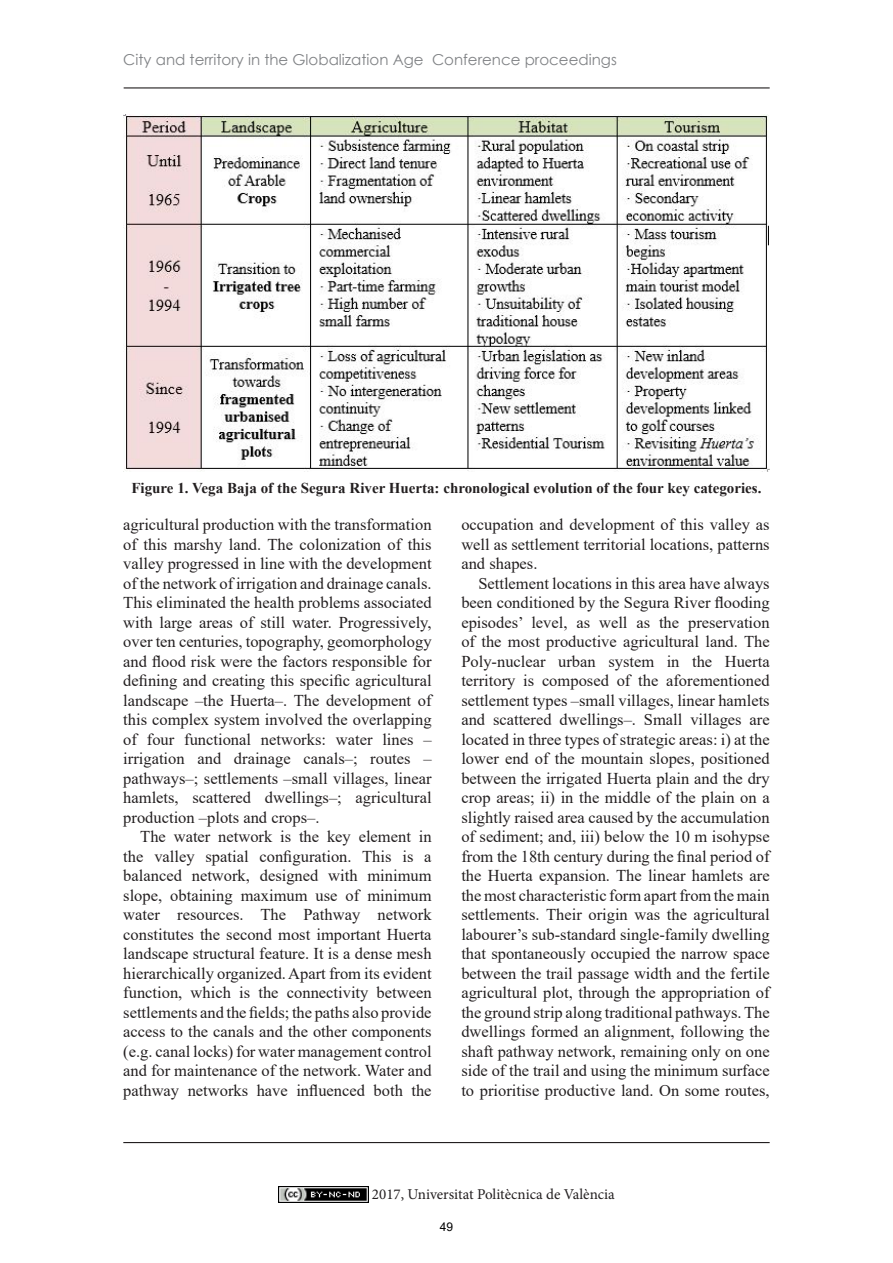
<style>
.page{position:relative;width:893px;height:1263px;background:#fff}
.page>*{position:absolute;margin:0;border:0;box-sizing:border-box;transform-origin:0 0}
.t1{font:16.5px/19.5px "Times New Roman";color:#231f20;text-align:justify}
.t2{font:700 15px "Times New Roman";color:#231f20}
.t3{font:15px "Century Gothic";color:#808285}
.t4{font:15px "Minion Pro";color:#231f20}
.t5{font:12px "Arial";color:#000}
</style>
<div class="page">
<hr style="left:124px;top:87px;width:646px;height:1px;background:#231f20">
<hr style="left:123px;top:1142px;width:647px;height:1px;background:#231f20">
<img style="left:278px;top:1186px;width:90px;height:17px">
<img style="left:123px;top:115px;width:647px;height:356px">
<p class="t3" style="left:123px;top:49px;width:495px">City and territory in the Globalization Age Conference proceedings</p>
<p class="t2" style="left:131px;top:477px;width:632px">Figure 1. Vega Baja of the Segura River Huerta: chronological evolution of the four key categories.</p>
<p class="t1" style="left:123px;top:514px;width:310px">agricultural production with the transformation of this marshy land. The colonization of this valley progressed in line with the development of the network of irrigation and drainage canals.<br>This eliminated the health problems associated with large areas of still water. Progressively, over ten centuries, topography, geomorphology and flood risk were the factors responsible for defining and creating this specific agricultural landscape –the Huerta–. The development of this complex system involved the overlapping of four functional networks: water lines – irrigation and drainage canals–; routes – pathways–; settlements –small villages, linear hamlets, scattered dwellings–; agricultural production –plots and crops–.</p>
<p class="t1" style="left:123px;top:826px;width:310px;text-indent:17px">The water network is the key element in the valley spatial configuration. This is a balanced network, designed with minimum slope, obtaining maximum use of minimum water resources. The Pathway network constitutes the second most important Huerta landscape structural feature. It is a dense mesh hierarchically organized. Apart from its evident function, which is the connectivity between settlements and the fields; the paths also provide access to the canals and the other components (e.g. canal locks) for water management control and for maintenance of the network. Water and pathway networks have influenced both the</p>
<p class="t1" style="left:461px;top:514px;width:310px">occupation and development of this valley as well as settlement territorial locations, patterns and shapes.</p>
<p class="t1" style="left:461px;top:573px;width:310px;text-indent:17px">Settlement locations in this area have always been conditioned by the Segura River flooding episodes’ level, as well as the preservation of the most productive agricultural land. The Poly-nuclear urban system in the Huerta territory is composed of the aforementioned settlement types –small villages, linear hamlets and scattered dwellings–. Small villages are located in three types of strategic areas: i) at the lower end of the mountain slopes, positioned between the irrigated Huerta plain and the dry crop areas; ii) in the middle of the plain on a slightly raised area caused by the accumulation of sediment; and, iii) below the 10 m isohypse from the 18th century during the final period of the Huerta expansion. The linear hamlets are the most characteristic form apart from the main settlements. Their origin was the agricultural labourer’s sub-standard single-family dwelling that spontaneously occupied the narrow space between the trail passage width and the fertile agricultural plot, through the appropriation of the ground strip along traditional pathways. The dwellings formed an alignment, following the shaft pathway network, remaining only on one side of the trail and using the minimum surface to prioritise productive land. On some routes,</p>
<p class="t4" style="left:372px;top:1184px;width:244px">2017, Universitat Politècnica de València</p>
<p class="t5" style="left:440px;top:1219px;width:15px">49</p>
</div>
